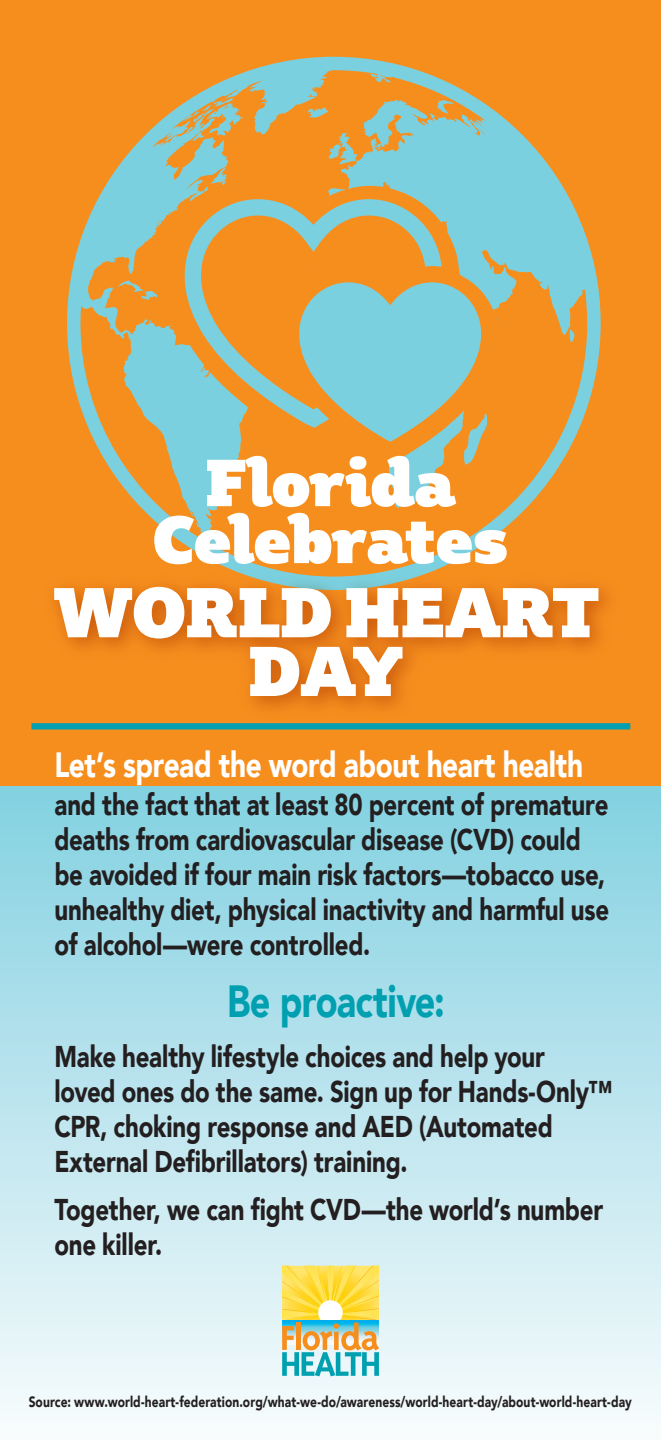
<style>
.page{position:relative;width:661px;height:1440px;background:#fff}
.page>*{position:absolute;margin:0;border:0;box-sizing:border-box;transform-origin:0 0}
.t1{font:69.5px/58.8px "Plume Ad";letter-spacing:-.02em;color:#fff;text-align:center}
.t2{font:65.5px/57px "Plume Ad";letter-spacing:-.02em;color:#fff;text-align:center}
.t3{font:900 45px "Avenir";letter-spacing:-.015em;color:#00a0b0;scale:.8 1}
.t4{font:900 35px "Avenir";letter-spacing:-.015em;color:#fff;scale:.8 1}
.t5{font:900 30px/35px "Avenir";letter-spacing:-.01em;color:#231f20;scale:.8 1}
.t6{font:900 15px "Avenir";letter-spacing:.005em;color:#231f20;scale:.8 1}
</style>
<div class="page">
<div style="left:0;top:761px;width:661px;height:679px;background:linear-gradient(to bottom,#80cede,#f8fcfe)"></div>
<div style="left:0;top:0;width:661px;height:785px;background:#f68e1e"></div>
<svg style="left:67px;top:57px;width:533px;height:502px"></svg>
<svg style="left:328px;top:185px;width:18px;height:11px"></svg>
<img style="left:33px;top:559px;width:597px;height:171px">
<svg style="left:282px;top:1266px;width:97px;height:110px;background:#c9d085"></svg>
<div style="left:31px;top:723px;width:599px;height:6px;background:#00a0b0"></div>
<h2 class="t2" style="left:152px;top:453px;width:358px">Florida<br>Celebrates</h2>
<h1 class="t1" style="left:52px;top:582px;width:549px">WORLD HEART<br>DAY</h1>
<p class="t4" style="left:54px;top:735px;width:662px">Let’s spread the word about heart health</p>
<p class="t5" style="left:54px;top:786px;width:695px">and the fact that at least 80 percent of premature deaths from cardiovascular disease (CVD) could be avoided if four main risk factors—tobacco use, unhealthy diet, physical inactivity and harmful use of alcohol—were controlled.</p>
<h3 class="t3" style="left:227px;top:963px;width:274px">Be proactive:</h3>
<p class="t5" style="left:54px;top:1039px;width:698px">Make healthy lifestyle choices and help your loved ones do the same. Sign up for Hands-Only™ CPR, choking response and AED (Automated External Defibrillators) training.</p>
<p class="t5" style="left:54px;top:1191px;width:687px">Together, we can fight CVD—the world’s number one killer.</p>
<p class="t6" style="left:29px;top:1389px;width:755px">Source: www.world-heart-federation.org/what-we-do/awareness/world-heart-day/about-world-heart-day</p>
</div>
